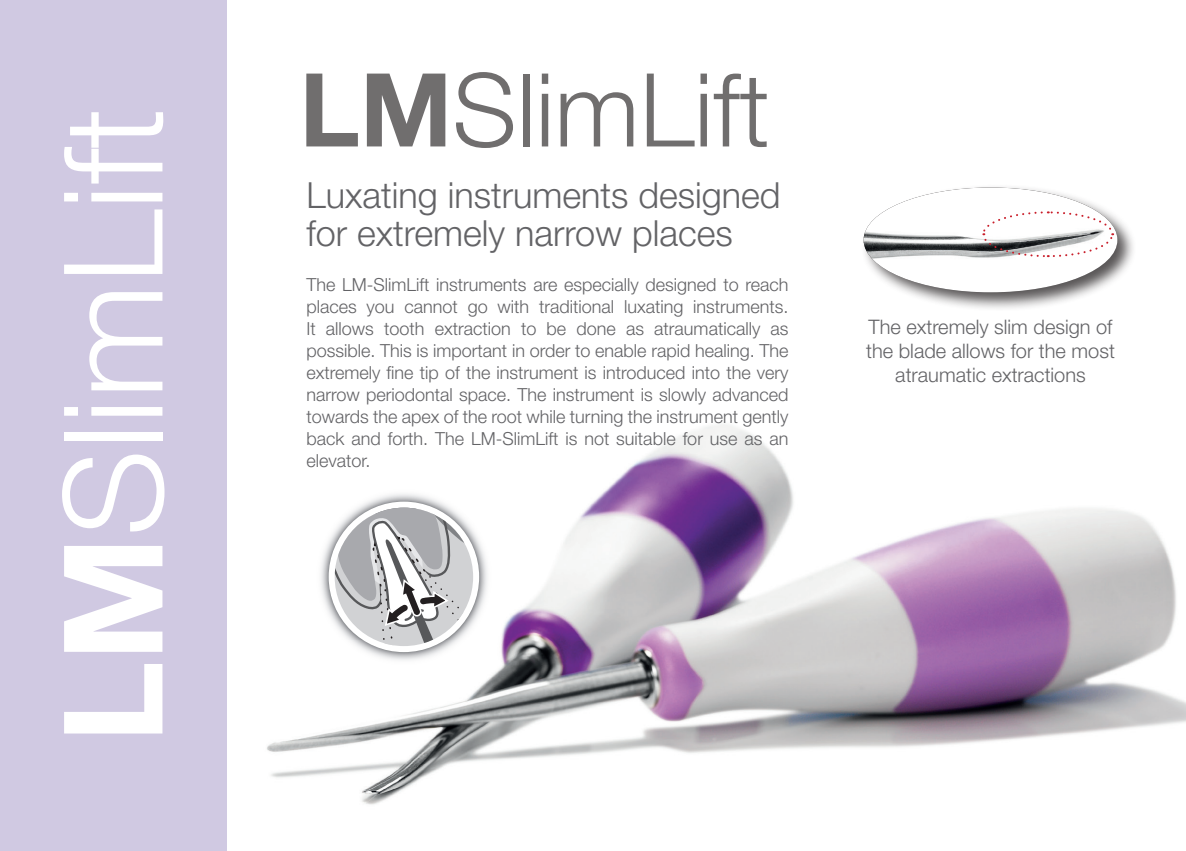
<style>
.page{position:relative;width:1186px;height:851px;background:#fff}
.page>*{position:absolute;margin:0;border:0;box-sizing:border-box;transform-origin:0 0}
.t1{font:300 137.6px "Helvetica Neue LT Pro";color:#fff}
.t2{font:300 36px/38px "Helvetica Neue LT Pro";color:#636366}
.t3{font:300 20px/24px "Helvetica Neue LT Pro";color:#636366;text-align:center}
.t4{font:300 18px/22px "Helvetica Neue LT Pro";color:#636366;text-align:justify}
.s1{font-weight:700}
</style>
<div class="page">
<img style="left:267px;top:144px;width:918px;height:661px">
<div style="left:0;top:0;width:227px;height:850px;background:#d0c9e2"></div>
<svg style="left:306px;top:74px;width:52px;height:72px"></svg>
<svg style="left:367px;top:74px;width:78px;height:72px"></svg>
<svg style="left:455px;top:72px;width:58px;height:76px"></svg>
<div style="left:523px;top:74px;width:6px;height:72px;background:#706e6e"></div>
<svg style="left:541px;top:74px;width:7px;height:72px"></svg>
<svg style="left:560px;top:92px;width:73px;height:54px"></svg>
<svg style="left:646px;top:74px;width:48px;height:72px"></svg>
<svg style="left:700px;top:74px;width:6px;height:72px"></svg>
<svg style="left:713px;top:74px;width:53px;height:73px"></svg>
<div style="left:860px;top:184px;width:276px;height:127px;background:#231f20;opacity:.75"></div>
<img style="left:863px;top:187px;width:254px;height:105px">
<svg style="left:981px;top:210px;width:132px;height:48px"></svg>
<img style="left:315px;top:488px;width:177px;height:177px">
<div style="left:328px;top:501px;width:151px;height:151px;background:#fff;border-radius:50%"></div>
<svg style="left:334px;top:507px;width:139px;height:139px"></svg>
<h1 class="t1" style="left:29px;top:743px;width:636px;rotate:-90deg"><span class="s1">LM</span>SlimLift</h1>
<h2 class="t2" style="left:306px;top:175px;width:475px">Luxating instruments designed for extremely narrow places</h2>
<p class="t4" style="left:306px;top:273px;width:483px">The LM-SlimLift instruments are especially designed to reach places you cannot go with traditional luxating instruments.<br>It allows tooth extraction to be done as atraumatically as possible. This is important in order to enable rapid healing. The extremely fine tip of the instrument is introduced into the very narrow periodontal space. The instrument is slowly advanced towards the apex of the root while turning the instrument gently back and forth. The LM-SlimLift is not suitable for use as an elevator.</p>
<p class="t3" style="left:866px;top:314px;width:250px">The extremely slim design of the blade allows for the most atraumatic extractions</p>
</div>
